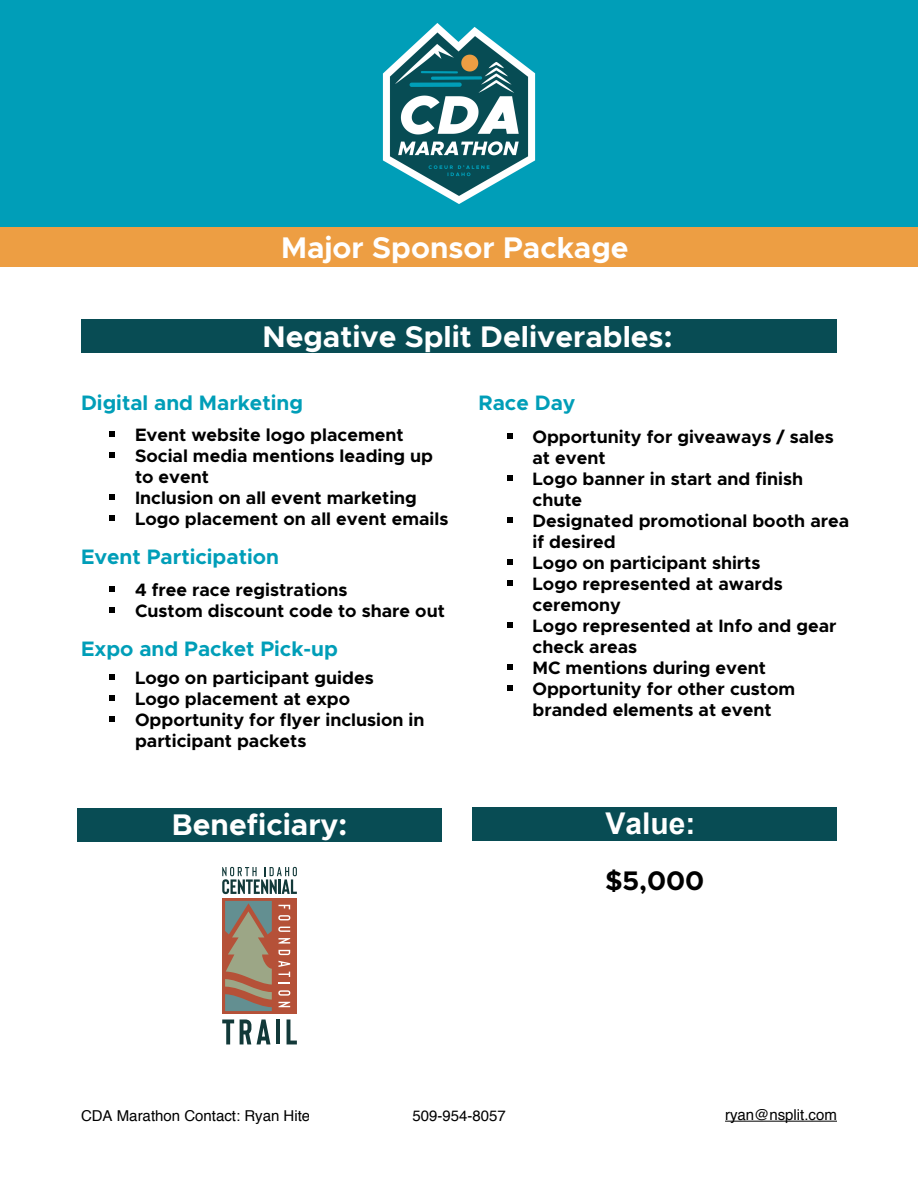
<style>
.page{position:relative;width:918px;height:1188px;background:#fff}
.page>*{position:absolute;margin:0;border:0;box-sizing:border-box;transform-origin:0 0}
.t1{font:700 30px "Metropolis";color:#fff}
.t2{font:700 30px "Arial";color:#fff}
.t3{font:700 27px "Metropolis";color:#000}
.t4{font:700 21px "Metropolis";color:#009eb8}
.t5{font:700 18px/21px "Metropolis";color:#000}
.t6{font:15px "Helvetica";color:#000}
</style>
<div class="page">
<div style="left:81px;top:320px;width:756px;height:33px;background:#084c54"></div>
<svg style="left:110px;top:432px;width:5px;height:5px"></svg>
<svg style="left:110px;top:453px;width:5px;height:5px"></svg>
<svg style="left:110px;top:495px;width:5px;height:5px"></svg>
<svg style="left:110px;top:516px;width:5px;height:5px"></svg>
<svg style="left:110px;top:586px;width:5px;height:6px"></svg>
<svg style="left:110px;top:607px;width:5px;height:6px"></svg>
<svg style="left:110px;top:675px;width:5px;height:5px"></svg>
<svg style="left:110px;top:696px;width:5px;height:5px"></svg>
<svg style="left:110px;top:717px;width:5px;height:5px"></svg>
<svg style="left:507px;top:433px;width:5px;height:6px"></svg>
<svg style="left:507px;top:475px;width:5px;height:6px"></svg>
<svg style="left:507px;top:517px;width:5px;height:6px"></svg>
<svg style="left:507px;top:559px;width:5px;height:6px"></svg>
<svg style="left:507px;top:580px;width:5px;height:6px"></svg>
<svg style="left:507px;top:622px;width:5px;height:6px"></svg>
<svg style="left:507px;top:664px;width:5px;height:6px"></svg>
<svg style="left:507px;top:685px;width:5px;height:6px"></svg>
<hr style="left:725px;top:1121px;width:112px;height:1px;background:#000">
<div style="left:0;top:0;width:918px;height:254px;background:#009eb8"></div>
<div style="left:0;top:227px;width:918px;height:40px;background:#ed9e43"></div>
<img style="left:382px;top:23px;width:154px;height:181px">
<div style="left:472px;top:807px;width:365px;height:34px;background:#084c54"></div>
<div style="left:77px;top:808px;width:365px;height:33px;background:#084c54"></div>
<div style="left:222px;top:898px;width:75px;height:116px;background:#b55138"></div>
<svg style="left:225px;top:901px;width:47px;height:110px"></svg>
<svg style="left:279px;top:905px;width:11px;height:4px"></svg>
<svg style="left:278px;top:915px;width:12px;height:5px"></svg>
<svg style="left:278px;top:927px;width:12px;height:5px"></svg>
<svg style="left:279px;top:938px;width:11px;height:6px"></svg>
<svg style="left:279px;top:950px;width:11px;height:5px"></svg>
<svg style="left:279px;top:961px;width:11px;height:16px"></svg>
<svg style="left:278px;top:990px;width:12px;height:6px"></svg>
<svg style="left:279px;top:1002px;width:11px;height:5px"></svg>
<svg style="left:222px;top:867px;width:75px;height:27px"></svg>
<svg style="left:222px;top:1019px;width:12px;height:25px"></svg>
<svg style="left:240px;top:1019px;width:11px;height:25px"></svg>
<svg style="left:257px;top:1019px;width:13px;height:25px"></svg>
<hr style="left:276px;top:1019px;width:4px;height:25px;background:#123939">
<svg style="left:287px;top:1019px;width:10px;height:25px"></svg>
<h1 class="t1" style="left:281px;top:229px;width:349px">Major Sponsor Package</h1>
<h1 class="t1" style="left:262px;top:317px;width:411px">Negative Split Deliverables:</h1>
<p class="t4" style="left:81px;top:389px;width:223px">Digital and Marketing</p>
<p class="t5" style="left:135px;top:424px;width:315px">Event website logo placement<br>Social media mentions leading up to event<br>Inclusion on all event marketing<br>Logo placement on all event emails</p>
<p class="t4" style="left:81px;top:543px;width:199px">Event Participation</p>
<p class="t5" style="left:135px;top:579px;width:311px">4 free race registrations<br>Custom discount code to share out</p>
<p class="t4" style="left:81px;top:635px;width:258px">Expo and Packet Pick-up</p>
<p class="t5" style="left:135px;top:667px;width:291px">Logo on participant guides<br>Logo placement at expo<br>Opportunity for flyer inclusion in participant packets</p>
<p class="t4" style="left:478px;top:389px;width:99px">Race Day</p>
<p class="t5" style="left:532px;top:426px;width:318px">Opportunity for giveaways / sales at event<br>Logo banner in start and finish chute<br>Designated promotional booth area if desired<br>Logo on participant shirts<br>Logo represented at awards ceremony<br>Logo represented at Info and gear check areas<br>MC mentions during event<br>Opportunity for other custom branded elements at event</p>
<h1 class="t1" style="left:172px;top:805px;width:177px">Beneficiary:</h1>
<h1 class="t2" style="left:605px;top:804px;width:92px">Value:</h1>
<h2 class="t3" style="left:605px;top:864px;width:100px">$5,000</h2>
<p class="t6" style="left:81px;top:1104px;width:231px">CDA Marathon Contact: Ryan Hite</p>
<p class="t6" style="left:412px;top:1104px;width:95px">509-954-8057</p>
<p class="t6" style="left:725px;top:1103px;width:113px">ryan@nsplit.com</p>
</div>
